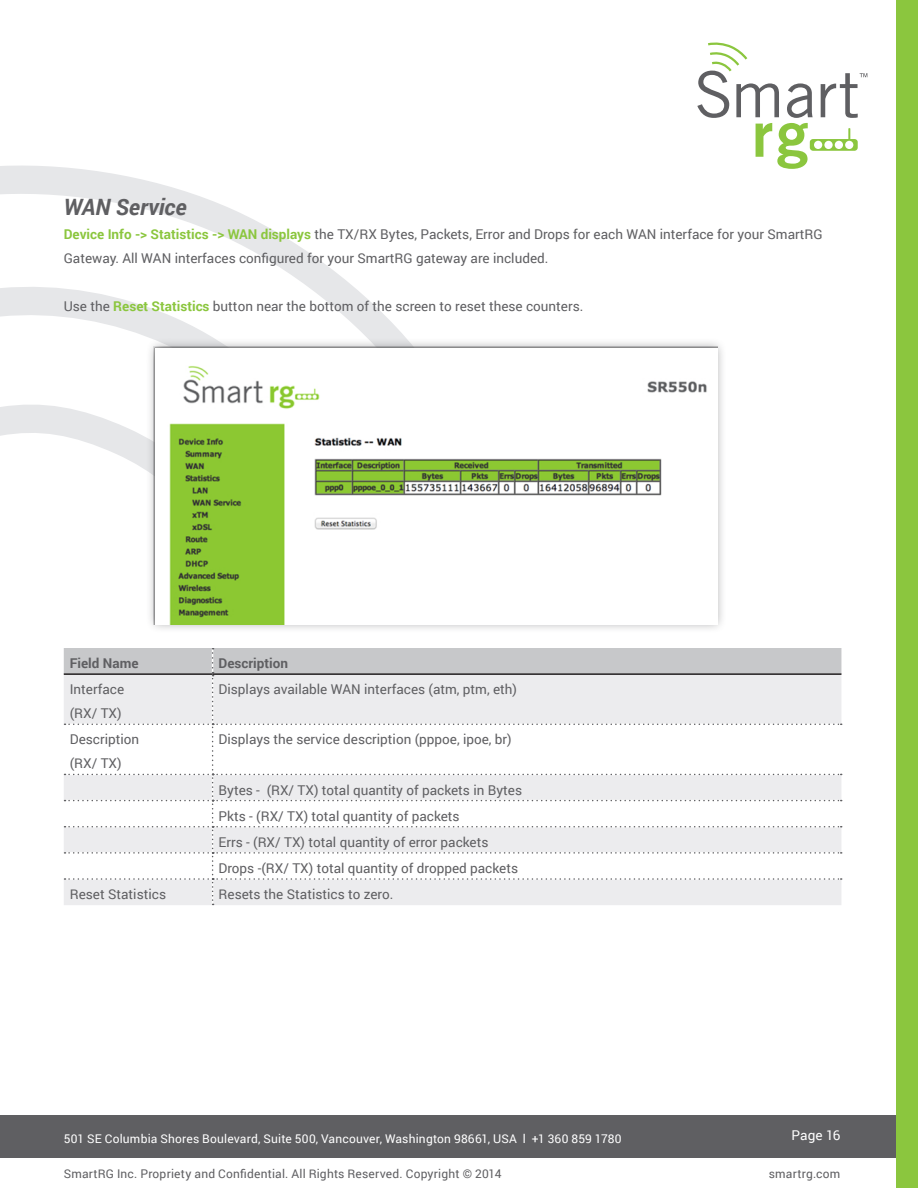
<style>
.page{position:relative;width:918px;height:1188px;background:#fff}
.page>*{position:absolute;margin:0;border:0;box-sizing:border-box;transform-origin:0 0}
.Heading_Italic{font:italic 700 22.5px "Roboto";color:#5f5f62}
.Body_Text{font:13.5px/24px "Roboto";color:#5f5f62}
.Xtra_Body_Text_Dots{font:13.5px "Roboto";color:#5f5f62}
.Bold_Body_Text{font:700 13.5px "Roboto";color:#5f5f62}
.t1{font:13.5px "Roboto";letter-spacing:.005em;color:#fff}
.t2{font:12px "Roboto";letter-spacing:.015em;color:#fff}
.t3{font:12px "Roboto";letter-spacing:.015em;color:#5f5f62}
.s1{font-weight:700;color:#8bc63e}
</style>
<div class="page">
<svg style="left:0;top:165px;width:405px;height:304px"></svg>
<svg style="left:697px;top:42px;width:170px;height:127px"></svg>
<div style="left:0;top:1116px;width:918px;height:42px;background:#5f5f62"></div>
<div style="left:897px;top:0;width:21px;height:1188px;background:#8bc63e"></div>
<div style="left:144px;top:337px;width:583px;height:297px;background:#5f5f62;opacity:.5"></div>
<img style="left:155px;top:347px;width:562px;height:277px">
<svg style="left:64px;top:648px;width:778px;height:257px"></svg>
<hr style="left:64px;top:673px;width:149px;height:2px;background:#231f20">
<hr style="left:213px;top:673px;width:628px;height:2px;background:#231f20">
<p class="Heading_Italic" style="left:64px;top:191px;width:125px">WAN Service</p>
<p class="Body_Text" style="left:64px;top:222px;width:760px"><span class="s1">Device Info -&gt; Statistics -&gt; WAN displays</span> the TX/RX Bytes, Packets, Error and Drops for each WAN interface for your SmartRG<br>Gateway. All WAN interfaces configured for your SmartRG gateway are included.</p>
<p class="Body_Text" style="left:64px;top:294px;width:521px">Use the <span class="s1">Reset Statistics</span> button near the bottom of the screen to reset these counters.</p>
<p class="Bold_Body_Text" style="left:70px;top:654px;width:70px">Field Name</p>
<p class="Bold_Body_Text" style="left:219px;top:654px;width:71px">Description</p>
<p class="Body_Text" style="left:70px;top:677px;width:56px">Interface</p>
<p class="Body_Text" style="left:70px;top:701px;width:53px">(RX/ TX)</p>
<p class="Body_Text" style="left:219px;top:677px;width:300px">Displays available WAN interfaces (atm, ptm, eth)</p>
<p class="Body_Text" style="left:70px;top:727px;width:71px">Description</p>
<p class="Body_Text" style="left:70px;top:751px;width:53px">(RX/ TX)</p>
<p class="Body_Text" style="left:219px;top:727px;width:295px">Displays the service description (pppoe, ipoe, br)</p>
<p class="Body_Text" style="left:219px;top:777px;width:305px">Bytes - (RX/ TX) total quantity of packets in Bytes</p>
<p class="Body_Text" style="left:219px;top:803px;width:243px">Pkts - (RX/ TX) total quantity of packets</p>
<p class="Body_Text" style="left:219px;top:830px;width:271px">Errs - (RX/ TX) total quantity of error packets</p>
<p class="Xtra_Body_Text_Dots" style="left:219px;top:859px;width:301px">Drops -(RX/ TX) total quantity of dropped packets</p>
<p class="Xtra_Body_Text_Dots" style="left:70px;top:885px;width:98px">Reset Statistics</p>
<p class="Xtra_Body_Text_Dots" style="left:219px;top:885px;width:176px">Resets the Statistics to zero.</p>
<p class="t2" style="left:64px;top:1130px;width:559px">501 SE Columbia Shores Boulevard, Suite 500, Vancouver, Washington 98661, USA l +1 360 859 1780</p>
<p class="t1" style="left:791px;top:1126px;width:50px">Page 16</p>
<p class="t3" style="left:64px;top:1165px;width:439px">SmartRG Inc. Propriety and Confidential. All Rights Reserved. Copyright © 2014</p>
<p class="t3" style="left:769px;top:1165px;width:73px">smartrg.com</p>
</div>
